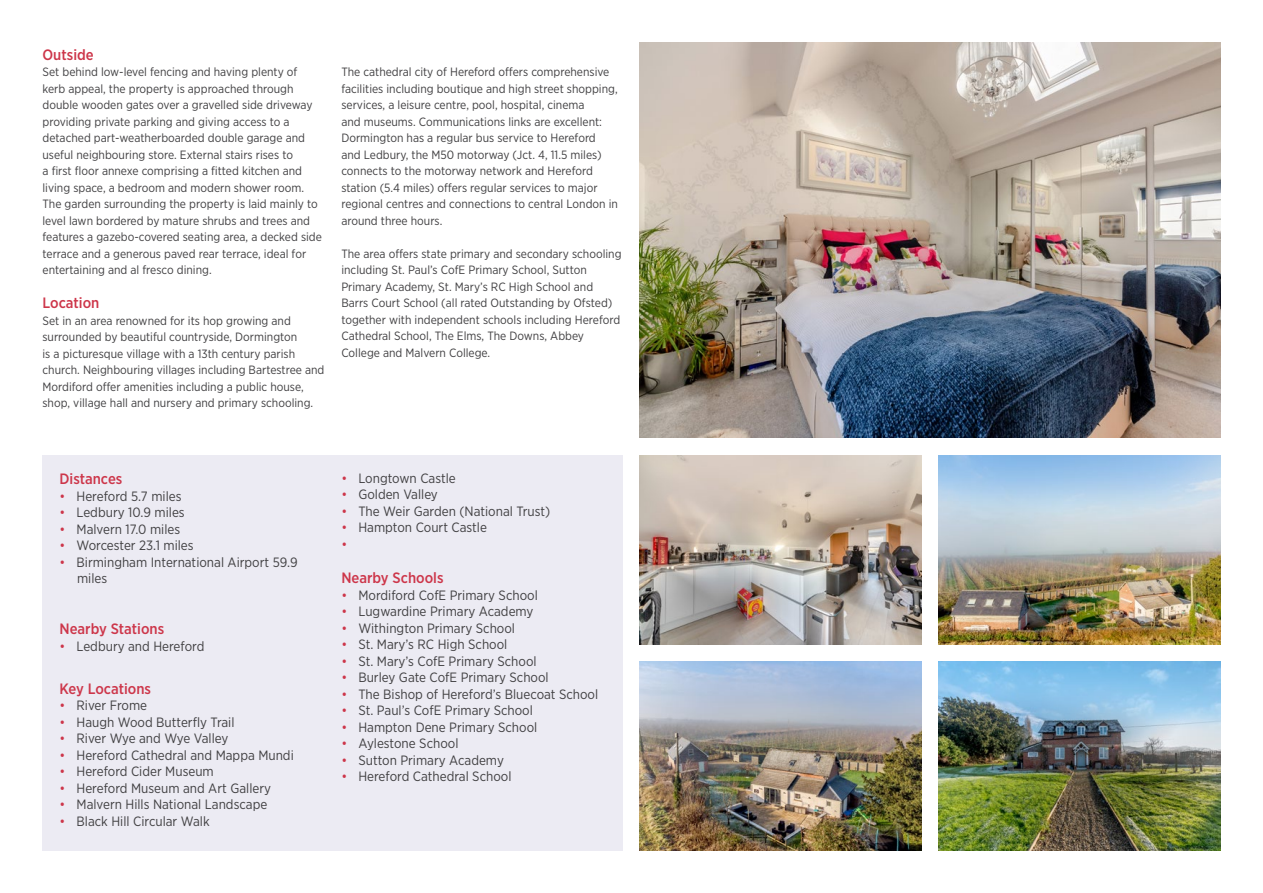
<style>
.page{position:relative;width:1263px;height:893px;background:#fff}
.page>*{position:absolute;margin:0;border:0;box-sizing:border-box;transform-origin:0 0}
.t1{font:500 15px "Gotham Narrow";color:#cd364a}
.t2{font:13.5px/16.5px "Gotham Narrow";color:#414042}
.t3{font:12px/16.5px "Gotham Narrow";color:#414042}
.s1{color:#cd364a}
</style>
<div class="page">
<img style="left:640px;top:43px;width:580px;height:395px">
<img style="left:640px;top:455px;width:282px;height:190px">
<img style="left:640px;top:662px;width:282px;height:188px">
<img style="left:938px;top:455px;width:282px;height:190px">
<img style="left:938px;top:662px;width:282px;height:188px">
<div style="left:43px;top:455px;width:580px;height:395px;background:#ecebf3"></div>
<p class="t1" style="left:43px;top:45px;width:53px">Outside</p>
<p class="t3" style="left:43px;top:64px;width:281px">Set behind low-level fencing and having plenty of kerb appeal, the property is approached through double wooden gates over a gravelled side driveway providing private parking and giving access to a detached part-weatherboarded double garage and useful neighbouring store. External stairs rises to<br>a first floor annexe comprising a fitted kitchen and living space, a bedroom and modern shower room.<br>The garden surrounding the property is laid mainly to level lawn bordered by mature shrubs and trees and features a gazebo-covered seating area, a decked side terrace and a generous paved rear terrace, ideal for entertaining and al fresco dining.</p>
<p class="t1" style="left:43px;top:293px;width:58px">Location</p>
<p class="t3" style="left:43px;top:312px;width:283px">Set in an area renowned for its hop growing and surrounded by beautiful countryside, Dormington<br>is a picturesque village with a 13th century parish church. Neighbouring villages including Bartestree and Mordiford offer amenities including a public house, shop, village hall and nursery and primary schooling.</p>
<p class="t3" style="left:341px;top:64px;width:278px">The cathedral city of Hereford offers comprehensive facilities including boutique and high street shopping, services, a leisure centre, pool, hospital, cinema<br>and museums. Communications links are excellent:<br>Dormington has a regular bus service to Hereford and Ledbury, the M50 motorway (Jct. 4, 11.5 miles) connects to the motorway network and Hereford station (5.4 miles) offers regular services to major regional centres and connections to central London in around three hours.</p>
<p class="t3" style="left:341px;top:245px;width:282px">The area offers state primary and secondary schooling including St. Paul’s CofE Primary School, Sutton Primary Academy, St. Mary’s RC High School and Barrs Court School (all rated Outstanding by Ofsted) together with independent schools including Hereford Cathedral School, The Elms, The Downs, Abbey College and Malvern College.</p>
<p class="t1" style="left:60px;top:469px;width:64px">Distances</p>
<p class="t2" style="left:60px;top:487px;width:123px"><span class="s1">•</span> Hereford 5.7 miles</p>
<p class="t2" style="left:60px;top:504px;width:127px"><span class="s1">•</span> Ledbury 10.9 miles</p>
<p class="t2" style="left:60px;top:520px;width:122px"><span class="s1">•</span> Malvern 17.0 miles</p>
<p class="t2" style="left:60px;top:537px;width:136px"><span class="s1">•</span> Worcester 23.1 miles</p>
<p class="t2" style="left:77px;top:553px;width:222px;text-indent:-17px"><span class="s1">•</span> Birmingham International Airport 59.9 miles</p>
<p class="t1" style="left:60px;top:619px;width:106px">Nearby Stations</p>
<p class="t2" style="left:60px;top:637px;width:146px"><span class="s1">•</span> Ledbury and Hereford</p>
<p class="t1" style="left:60px;top:679px;width:93px">Key Locations</p>
<p class="t2" style="left:60px;top:697px;width:89px"><span class="s1">•</span> River Frome</p>
<p class="t2" style="left:60px;top:713px;width:176px"><span class="s1">•</span> Haugh Wood Butterfly Trail</p>
<p class="t2" style="left:60px;top:730px;width:170px"><span class="s1">•</span> River Wye and Wye Valley</p>
<p class="t2" style="left:60px;top:746px;width:236px"><span class="s1">•</span> Hereford Cathedral and Mappa Mundi</p>
<p class="t2" style="left:60px;top:763px;width:156px"><span class="s1">•</span> Hereford Cider Museum</p>
<p class="t2" style="left:60px;top:779px;width:213px"><span class="s1">•</span> Hereford Museum and Art Gallery</p>
<p class="t2" style="left:60px;top:796px;width:209px"><span class="s1">•</span> Malvern Hills National Landscape</p>
<p class="t2" style="left:60px;top:812px;width:152px"><span class="s1">•</span> Black Hill Circular Walk</p>
<p class="t2" style="left:341px;top:469px;width:116px"><span class="s1">•</span> Longtown Castle</p>
<p class="t2" style="left:341px;top:486px;width:98px"><span class="s1">•</span> Golden Valley</p>
<p class="t2" style="left:341px;top:502px;width:210px"><span class="s1">•</span> The Weir Garden (National Trust)</p>
<p class="t2" style="left:341px;top:519px;width:147px"><span class="s1">•</span> Hampton Court Castle <span class="s1">•</span></p>
<p class="t1" style="left:341px;top:568px;width:104px">Nearby Schools</p>
<p class="t2" style="left:341px;top:587px;width:198px"><span class="s1">•</span> Mordiford CofE Primary School</p>
<p class="t2" style="left:341px;top:603px;width:194px"><span class="s1">•</span> Lugwardine Primary Academy</p>
<p class="t2" style="left:341px;top:619px;width:175px"><span class="s1">•</span> Withington Primary School</p>
<p class="t2" style="left:341px;top:636px;width:167px"><span class="s1">•</span> St. Mary’s RC High School</p>
<p class="t2" style="left:341px;top:652px;width:197px"><span class="s1">•</span> St. Mary’s CofE Primary School</p>
<p class="t2" style="left:341px;top:669px;width:209px"><span class="s1">•</span> Burley Gate CofE Primary School</p>
<p class="t2" style="left:341px;top:685px;width:258px"><span class="s1">•</span> The Bishop of Hereford’s Bluecoat School</p>
<p class="t2" style="left:341px;top:702px;width:193px"><span class="s1">•</span> St. Paul’s CofE Primary School</p>
<p class="t2" style="left:341px;top:718px;width:197px"><span class="s1">•</span> Hampton Dene Primary School</p>
<p class="t2" style="left:341px;top:735px;width:119px"><span class="s1">•</span> Aylestone School</p>
<p class="t2" style="left:341px;top:751px;width:164px"><span class="s1">•</span> Sutton Primary Academy</p>
<p class="t2" style="left:341px;top:768px;width:172px"><span class="s1">•</span> Hereford Cathedral School</p>
</div>
